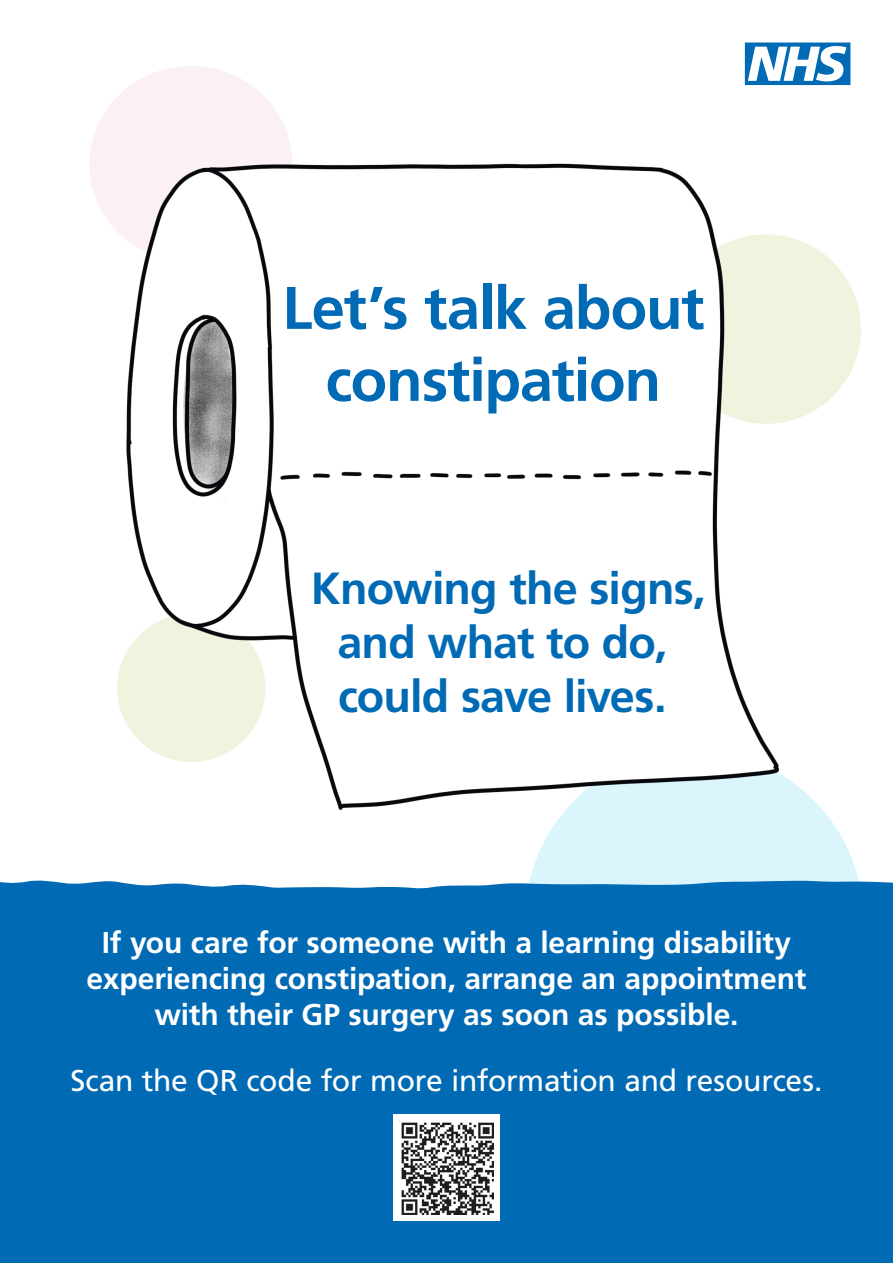
<style>
.page{position:relative;width:893px;height:1263px;background:#fff}
.page>*{position:absolute;margin:0;border:0;box-sizing:border-box;transform-origin:0 0}
.Header__H1{font:700 60px/72px "Frutiger LT Std";letter-spacing:-.02em;color:#006ab4;text-align:center}
.Header__H1-2{font:700 45px/54px "Frutiger LT Std";letter-spacing:-.02em;color:#006ab4;text-align:center}
.Body_Copy__P{font:700 30px/36px "Frutiger LT Std";letter-spacing:-.005em;color:#fff;text-align:center}
.Body_Copy__P-2{font:30px "Frutiger";letter-spacing:-.01em;color:#fff}
</style>
<div class="page">
<svg style="left:745px;top:43px;width:105px;height:42px"></svg>
<svg style="left:114px;top:66px;width:154px;height:35px"></svg>
<svg style="left:833px;top:262px;width:28px;height:134px"></svg>
<svg style="left:530px;top:824px;width:328px;height:55px;fill:#dbf5fd"></svg>
<div style="left:0;top:879px;width:893px;height:384px;background:#006ab4"></div>
<img style="left:90px;top:101px;width:743px;height:772px">
<div style="left:393px;top:1114px;width:107px;height:106px;background:#fff"></div>
<img style="left:399px;top:1120px;width:94px;height:94px">
<h1 class="Header__H1" style="left:282px;top:272px;width:424px">Let’s talk about constipation</h1>
<h1 class="Header__H1-2" style="left:311px;top:561px;width:396px">Knowing the signs, and what to do, could save lives.</h1>
<p class="Body_Copy__P" style="left:87px;top:924px;width:721px">If you care for someone with a learning disability experiencing constipation, arrange an appointment with their GP surgery as soon as possible.</p>
<p class="Body_Copy__P-2" style="left:70px;top:1063px;width:754px">Scan the QR code for more information and resources.</p>
</div>
